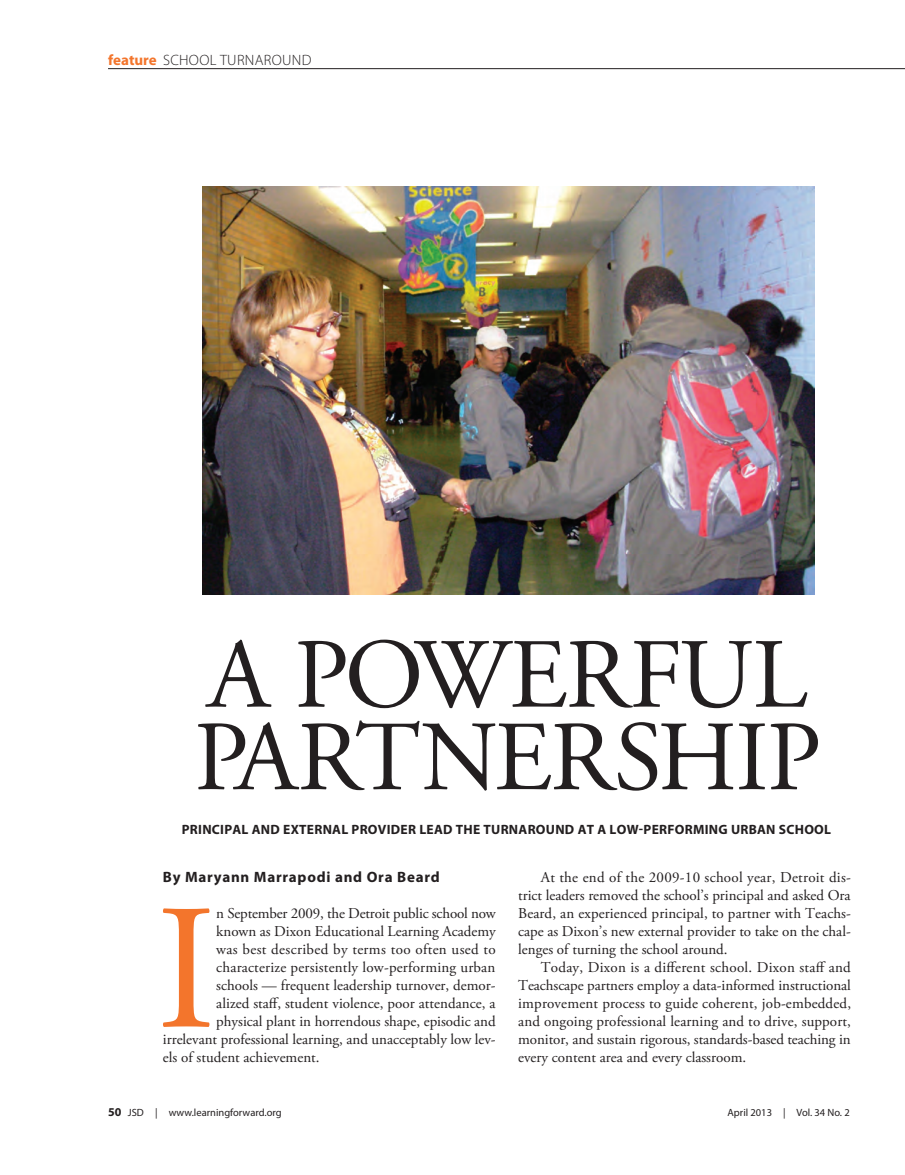
<style>
.page{position:relative;width:905px;height:1175px;background:#fff}
.page>*{position:absolute;margin:0;border:0;box-sizing:border-box;transform-origin:0 0}
.body{font:177.9px "Adobe Garamond Pro";color:#f3752c}
.body-2{font:99px "Adobe Garamond Pro";letter-spacing:-.02em;color:#231f20}
.body-3{font:15px/18px "Adobe Garamond Pro";color:#231f20;text-align:justify}
.body-4{font:15px "Adobe Garamond Pro";letter-spacing:.025em;color:#231f20}
.byline{font:700 15px "Myriad Pro";letter-spacing:.05em;color:#231f20}
.toppers{font:300 15px "Myriad Pro";letter-spacing:.02em;color:#231f20}
.box{font:700 13.5px "Myriad Pro";letter-spacing:.02em;color:#231f20}
.t1{font:10.5px "Myriad Pro";color:#231f20}
.s1{font-weight:700;color:#f3752c}
.s2{font-weight:700;font-size:12px}
</style>
<div class="page">
<hr style="left:108px;top:68px;width:796px;height:1px;background:#231f20">
<img style="left:202px;top:187px;width:612px;height:407px">
<p class="toppers" style="left:108px;top:52px;width:205px"><span class="s1">feature</span> SCHOOL TURNAROUND</p>
<p class="body-2" style="left:208px;top:615px;width:601px">A POWERFUL</p>
<p class="body-2" style="left:194px;top:698px;width:628px">PARTNERSHIP</p>
<p class="box" style="left:182px;top:822px;width:650px">PRINCIPAL AND EXTERNAL PROVIDER LEAD THE TURNAROUND AT A LOW-PERFORMING URBAN SCHOOL</p>
<p class="byline" style="left:163px;top:869px;width:278px">By Maryann Marrapodi and Ora Beard</p>
<p class="body" style="left:156px;top:863px;width:62px">I</p>
<p class="body-3" style="left:216px;top:905px;width:281px">n September 2009, the Detroit public school now</p>
<p class="body-3" style="left:216px;top:923px;width:281px">known as Dixon Educational Learning Academy</p>
<p class="body-4" style="left:216px;top:940px;width:281px">was best described by terms too often used to</p>
<p class="body-3" style="left:216px;top:959px;width:280px">characterize persistently low-performing urban</p>
<p class="body-3" style="left:216px;top:977px;width:281px">schools — frequent leadership turnover, demor-</p>
<p class="body-3" style="left:216px;top:995px;width:281px">alized staff, student violence, poor attendance, a</p>
<p class="body-3" style="left:216px;top:1013px;width:281px">physical plant in horrendous shape, episodic and</p>
<p class="body-3" style="left:163px;top:1031px;width:334px">irrelevant professional learning, and unacceptably low lev-</p>
<p class="body-3" style="left:163px;top:1049px;width:158px">els of student achievement.</p>
<p class="body-3" style="left:518px;top:869px;width:334px;text-indent:22px">At the end of the 2009-10 school year, Detroit dis&shy;trict leaders removed the school’s principal and asked Ora Beard, an experienced principal, to partner with Teachs&shy;cape as Dixon’s new external provider to take on the chal&shy;lenges of turning the school around.</p>
<p class="body-3" style="left:518px;top:959px;width:334px;text-indent:22px">Today, Dixon is a different school. Dixon staff and Teachscape partners employ a data-informed instructional improvement process to guide coherent, job-embedded, and ongoing professional learning and to drive, support, monitor, and sustain rigorous, standards-based teaching in every content area and every classroom.</p>
<p class="t1" style="left:108px;top:1107px;width:175px"><span class="s2">50</span> JSD | www.learningforward.org</p>
<p class="t1" style="left:727px;top:1107px;width:124px">April 2013 | Vol. 34 No. 2</p>
</div>
